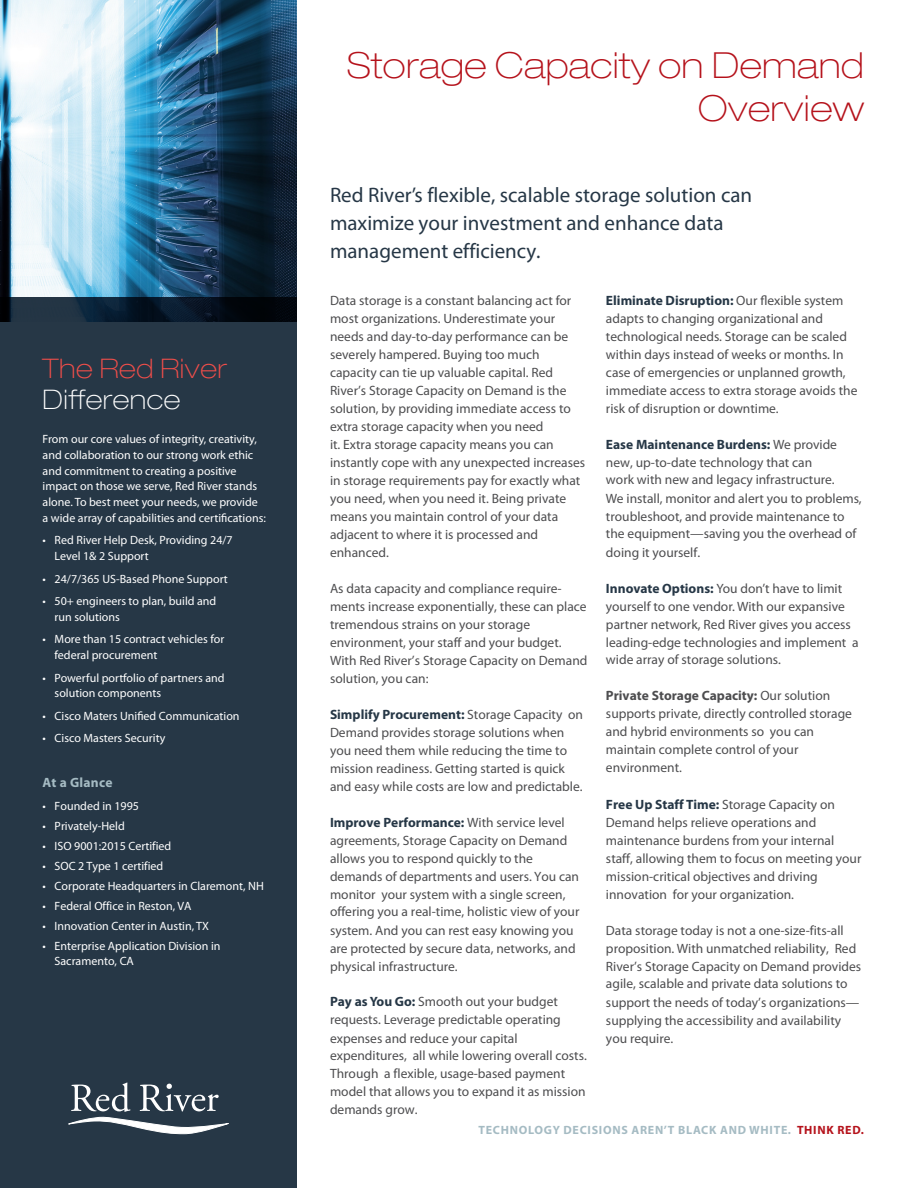
<style>
.page{position:relative;width:918px;height:1188px;background:#fff}
.page>*{position:absolute;margin:0;border:0;box-sizing:border-box;transform-origin:0 0}
.t1{font:100 expanded 36px/43.2px "Helvetica Neue LT Std";letter-spacing:.01em;color:#b5121b;text-align:right}
.t2{font:100 expanded 27px "Helvetica Neue LT Std";letter-spacing:.02em;color:#f04e4a}
.t3{font:100 expanded 27px "Helvetica Neue LT Std";letter-spacing:.02em;color:#fff}
.t4{font:21px/28px "Myriad Pro";color:#263746}
.t5{font:13.5px/18px "Myriad Pro";color:#4d4d4f}
.t6{font:700 13.5px "Myriad Pro";letter-spacing:.02em;color:#a5bbc3}
.t7{font:12px/15.8px "Myriad Pro";color:#fff}
.t8{font:700 12px "Myriad Pro";letter-spacing:.06em;color:#a5bbc3}
.s1{font-weight:700;color:#263746}
.s2{font-weight:700}
.s3{color:#b5121b}
</style>
<div class="page">
<img style="left:0;top:0;width:297px;height:297px">
<div style="left:0;top:297px;width:297px;height:891px;background:#263746"></div>
<svg style="left:68px;top:1083px;width:161px;height:51px"></svg>
<h2 class="t2" style="left:43px;top:352px;width:186px">The Red River</h2>
<h2 class="t3" style="left:43px;top:384px;width:139px">Difference</h2>
<p class="t7" style="left:43px;top:431px;width:225px">From our core values of integrity, creativity, and collaboration to our strong work ethic and commitment to creating a positive impact on those we serve, Red River stands alone. To best meet your needs, we provide a wide array of capabilities and certifications:</p>
<p class="t7" style="left:55px;top:532px;width:180px;text-indent:-12px">• Red River Help Desk, Providing 24/7<br>Level 1&amp; 2 Support</p>
<p class="t7" style="left:43px;top:570px;width:187px">• 24/7/365 US-Based Phone Support</p>
<p class="t7" style="left:55px;top:593px;width:163px;text-indent:-12px">• 50+ engineers to plan, build and run solutions</p>
<p class="t7" style="left:55px;top:631px;width:171px;text-indent:-12px">• More than 15 contract vehicles for federal procurement</p>
<p class="t7" style="left:55px;top:669px;width:171px;text-indent:-12px">• Powerful portfolio of partners and solution components</p>
<p class="t7" style="left:43px;top:708px;width:198px">• Cisco Maters Unified Communication</p>
<p class="t7" style="left:43px;top:730px;width:124px">• Cisco Masters Security</p>
<p class="t6" style="left:43px;top:774px;width:71px">At a Glance</p>
<p class="t7" style="left:43px;top:798px;width:98px">• Founded in 1995</p>
<p class="t7" style="left:43px;top:818px;width:84px">• Privately-Held</p>
<p class="t7" style="left:43px;top:838px;width:130px">• ISO 9001:2015 Certified</p>
<p class="t7" style="left:43px;top:858px;width:122px">• SOC 2 Type 1 certified</p>
<p class="t7" style="left:43px;top:878px;width:223px">• Corporate Headquarters in Claremont, NH</p>
<p class="t7" style="left:43px;top:898px;width:150px">• Federal Office in Reston, VA</p>
<p class="t7" style="left:43px;top:918px;width:168px">• Innovation Center in Austin, TX</p>
<p class="t7" style="left:55px;top:938px;width:167px;line-height:14.9px;text-indent:-12px">• Enterprise Application Division in<br>Sacramento, CA</p>
<h1 class="t1" style="left:347px;top:43px;width:519px">Storage Capacity on Demand<br>Overview</h1>
<h3 class="t4" style="left:330px;top:181px;width:424px">Red River’s flexible, scalable storage solution can maximize your investment and enhance data management efficiency.</h3>
<p class="t5" style="left:330px;top:292px;width:257px">Data storage is a constant balancing act for most organizations. Underestimate your needs and day-to-day performance can be severely hampered. Buying too much capacity can tie up valuable capital. Red River’s Storage Capacity on Demand is the solution, by providing immediate access to extra storage capacity when you need<br>it. Extra storage capacity means you can instantly cope with any unexpected increases in storage requirements pay for exactly what you need, when you need it. Being private means you maintain control of your data adjacent to where it is processed and enhanced.</p>
<p class="t5" style="left:330px;top:579px;width:259px">As data capacity and compliance require&shy;ments increase exponentially, these can place tremendous strains on your storage environment, your staff and your budget.<br>With Red River’s Storage Capacity on Demand solution, you can:</p>
<p class="t5" style="left:330px;top:705px;width:255px"><span class="s1">Simplify Procurement:</span> Storage Capacity on Demand provides storage solutions when you need them while reducing the time to mission readiness. Getting started is quick and easy while costs are low and predictable.</p>
<p class="t5" style="left:330px;top:813px;width:251px"><span class="s1">Improve Performance:</span> With service level agreements, Storage Capacity on Demand allows you to respond quickly to the demands of departments and users. You can monitor your system with a single screen, offering you a real-time, holistic view of your system. And you can rest easy knowing you are protected by secure data, networks, and physical infrastructure.</p>
<p class="t5" style="left:330px;top:993px;width:258px"><span class="s1">Pay as You Go:</span> Smooth out your budget requests. Leverage predictable operating expenses and reduce your capital expenditures, all while lowering overall costs.<br>Through a flexible, usage-based payment model that allows you to expand it as mission demands grow.</p>
<p class="t5" style="left:606px;top:291px;width:253px"><span class="s1">Eliminate Disruption:</span> Our flexible system adapts to changing organizational and technological needs. Storage can be scaled within days instead of weeks or months. In case of emergencies or unplanned growth, immediate access to extra storage avoids the risk of disruption or downtime.</p>
<p class="t5" style="left:606px;top:435px;width:257px"><span class="s1">Ease Maintenance Burdens:</span> We provide new, up-to-date technology that can<br>work with new and legacy infrastructure.<br>We install, monitor and alert you to problems, troubleshoot, and provide maintenance to the equipment—saving you the overhead of doing it yourself.</p>
<p class="t5" style="left:606px;top:579px;width:254px"><span class="s1">Innovate Options:</span> You don’t have to limit yourself to one vendor. With our expansive partner network, Red River gives you access leading-edge technologies and implement a wide array of storage solutions.</p>
<p class="t5" style="left:606px;top:686px;width:247px"><span class="s2">Private Storage Capacity:</span> Our solution supports private, directly controlled storage and hybrid environments so you can maintain complete control of your environment.</p>
<p class="t5" style="left:606px;top:795px;width:257px"><span class="s1">Free Up Staff Time:</span> Storage Capacity on Demand helps relieve operations and maintenance burdens from your internal staff, allowing them to focus on meeting your mission-critical objectives and driving innovation for your organization.</p>
<p class="t5" style="left:606px;top:921px;width:257px">Data storage today is not a one-size-fits-all proposition. With unmatched reliability, Red River’s Storage Capacity on Demand provides agile, scalable and private data solutions to support the needs of today’s organizations— supplying the accessibility and availability you require.</p>
<p class="t8" style="left:479px;top:1122px;width:387px">TECHNOLOGY DECISIONS AREN’T BLACK AND WHITE. <span class="s3">THINK RED.</span></p>
</div>
